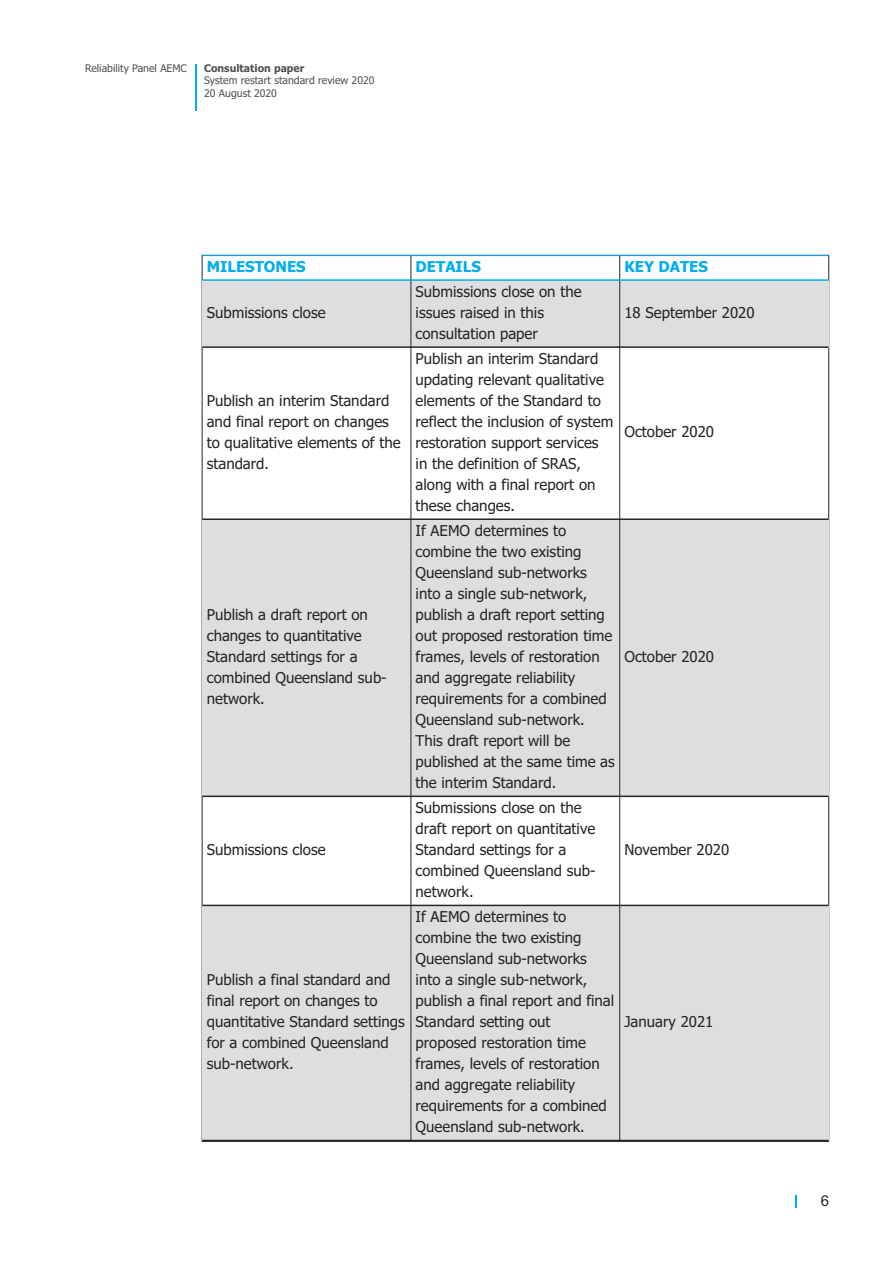
<style>
.page{position:relative;width:893px;height:1263px;background:#fff}
.page>*{position:absolute;margin:0;border:0;box-sizing:border-box;transform-origin:0 0}
.t1{font:15px/21px "Tahoma";color:#272526}
.t2{font:700 15px "Tahoma";color:#00aded}
.t3{font:15px "Arial";color:#272526}
.t4{font:10.5px "Tahoma";color:#525152}
.t5{font:700 10.5px "Tahoma";color:#525152}
</style>
<div class="page">
<div style="left:202px;top:280px;width:209px;height:67px;background:#dfdede"></div>
<div style="left:411px;top:280px;width:209px;height:67px;background:#dfdede"></div>
<div style="left:620px;top:280px;width:209px;height:67px;background:#dfdede"></div>
<div style="left:202px;top:519px;width:209px;height:277px;background:#dfdede"></div>
<div style="left:411px;top:519px;width:209px;height:277px;background:#dfdede"></div>
<div style="left:620px;top:519px;width:209px;height:277px;background:#dfdede"></div>
<div style="left:202px;top:905px;width:209px;height:236px;background:#dfdede"></div>
<div style="left:411px;top:905px;width:209px;height:236px;background:#dfdede"></div>
<div style="left:620px;top:905px;width:209px;height:236px;background:#dfdede"></div>
<hr style="left:411px;top:255px;width:1px;height:886px;background:#272526">
<hr style="left:619px;top:255px;width:1px;height:886px;background:#272526">
<hr style="left:202px;top:255px;width:627px;height:1px;background:#00aded">
<hr style="left:202px;top:279px;width:627px;height:2px;background:#00aded">
<hr style="left:202px;top:346px;width:627px;height:2px;background:#272526">
<hr style="left:202px;top:518px;width:627px;height:2px;background:#272526">
<hr style="left:202px;top:795px;width:627px;height:2px;background:#272526">
<hr style="left:202px;top:905px;width:627px;height:1px;background:#272526">
<hr style="left:202px;top:1140px;width:627px;height:1px;background:#272526">
<hr style="left:196px;top:64px;width:1px;height:47px;background:#00aded">
<svg style="left:795px;top:1195px;width:1px;height:13px"></svg>
<p class="t4" style="left:85px;top:64px;width:103px">Reliability Panel AEMC</p>
<p class="t5" style="left:204px;top:64px;width:102px">Consultation paper</p>
<p class="t4" style="left:204px;top:76px;width:172px">System restart standard review 2020</p>
<p class="t4" style="left:204px;top:89px;width:74px">20 August 2020</p>
<p class="t2" style="left:207px;top:260px;width:100px">MILESTONES</p>
<p class="t2" style="left:416px;top:260px;width:67px">DETAILS</p>
<p class="t2" style="left:624px;top:260px;width:85px">KEY DATES</p>
<p class="t1" style="left:207px;top:303px;width:120px">Submissions close</p>
<p class="t1" style="left:416px;top:282px;width:168px">Submissions close on the issues raised in this consultation paper</p>
<p class="t1" style="left:624px;top:303px;width:132px">18 September 2020</p>
<p class="t1" style="left:207px;top:391px;width:195px">Publish an interim Standard and final report on changes to qualitative elements of the standard.</p>
<p class="t1" style="left:207px;top:605px;width:181px">Publish a draft report on changes to quantitative<br>Standard settings for a combined Queensland sub&shy;network.</p>
<p class="t1" style="left:207px;top:840px;width:120px">Submissions close</p>
<p class="t1" style="left:207px;top:970px;width:200px">Publish a final standard and final report on changes to quantitative Standard settings for a combined Queensland sub-network.</p>
<p class="t1" style="left:416px;top:349px;width:199px">Publish an interim Standard updating relevant qualitative elements of the Standard to reflect the inclusion of system restoration support services in the definition of SRAS, along with a final report on these changes.</p>
<p class="t1" style="left:416px;top:521px;width:201px">If AEMO determines to combine the two existing<br>Queensland sub-networks into a single sub-network, publish a draft report setting out proposed restoration time frames, levels of restoration and aggregate reliability requirements for a combined<br>Queensland sub-network.<br>This draft report will be published at the same time as the interim Standard.</p>
<p class="t1" style="left:416px;top:798px;width:181px">Submissions close on the draft report on quantitative<br>Standard settings for a combined Queensland sub&shy;network.</p>
<p class="t1" style="left:416px;top:907px;width:200px">If AEMO determines to combine the two existing<br>Queensland sub-networks into a single sub-network, publish a final report and final<br>Standard setting out proposed restoration time frames, levels of restoration and aggregate reliability requirements for a combined<br>Queensland sub-network.</p>
<p class="t1" style="left:624px;top:423px;width:91px">October 2020</p>
<p class="t1" style="left:624px;top:647px;width:91px">October 2020</p>
<p class="t1" style="left:624px;top:840px;width:106px">November 2020</p>
<p class="t1" style="left:624px;top:1012px;width:91px">January 2021</p>
<p class="t3" style="left:821px;top:1192px;width:10px">6</p>
</div>
